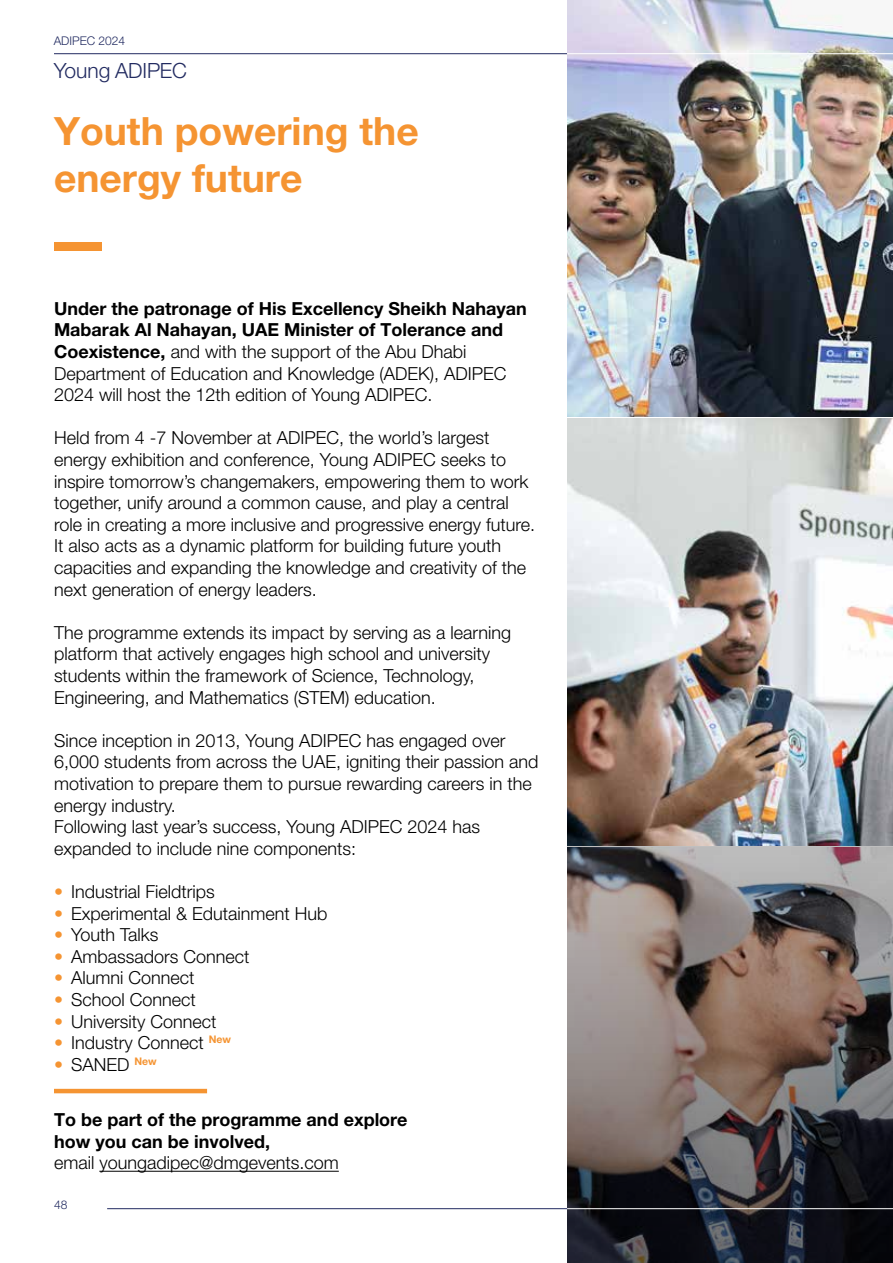
<style>
.page{position:relative;width:893px;height:1263px;background:#fff}
.page>*{position:absolute;margin:0;border:0;box-sizing:border-box;transform-origin:0 0}
.t1{font:700 39px/46.8px "Helvetica Neue LT Pro";color:#f59432}
.t2{font:300 21px "Helvetica Neue LT Pro";letter-spacing:-.005em;color:#222b61}
.t3{font:300 18px/21.6px "Helvetica Neue LT Pro";color:#000}
.t4{font:700 18px/21.6px "Helvetica Neue LT Pro";color:#000}
.t5{font:300 12px "Helvetica Neue LT Pro";color:#222b61}
.s1{font-weight:700}
.s2{color:#f59432}
</style>
<div class="page">
<img style="left:567px;top:416px;width:326px;height:847px">
<img style="left:567px;top:0;width:326px;height:416px">
<img style="left:567px;top:419px;width:326px;height:427px">
<div style="left:54px;top:243px;width:47px;height:8px;background:#f59432"></div>
<hr style="left:567px;top:1208px;width:326px;height:1px;background:#fff">
<hr style="left:99px;top:1171px;width:240px;height:1px;background:#000">
<hr style="left:54px;top:1089px;width:153px;height:4px;background:#f59432">
<hr style="left:54px;top:53px;width:513px;height:1px;background:#222b61">
<hr style="left:567px;top:53px;width:326px;height:1px;background:#fff">
<hr style="left:107px;top:1208px;width:460px;height:1px;background:#222b61">
<p class="t5" style="left:54px;top:33px;width:73px">ADIPEC 2024</p>
<p class="t2" style="left:54px;top:58px;width:135px">Young ADIPEC</p>
<h1 class="t1" style="left:54px;top:107px;width:366px">Youth powering the energy future</h1>
<p class="t3" style="left:54px;top:297px;width:474px"><span class="s1">Under the patronage of His Excellency Sheikh Nahayan Mabarak Al Nahayan, UAE Minister of Tolerance and Coexistence,</span> and with the support of the Abu Dhabi Department of Education and Knowledge (ADEK), ADIPEC 2024 will host the 12th edition of Young ADIPEC.</p>
<p class="t3" style="left:54px;top:427px;width:483px">Held from 4 -7 November at ADIPEC, the world’s largest energy exhibition and conference, Young ADIPEC seeks to inspire tomorrow’s changemakers, empowering them to work together, unify around a common cause, and play a central role in creating a more inclusive and progressive energy future.<br>It also acts as a dynamic platform for building future youth capacities and expanding the knowledge and creativity of the next generation of energy leaders.</p>
<p class="t3" style="left:54px;top:621px;width:459px">The programme extends its impact by serving as a learning platform that actively engages high school and university students within the framework of Science, Technology, Engineering, and Mathematics (STEM) education.</p>
<p class="t3" style="left:54px;top:729px;width:486px">Since inception in 2013, Young ADIPEC has engaged over 6,000 students from across the UAE, igniting their passion and motivation to prepare them to pursue rewarding careers in the energy industry.<br>Following last year’s success, Young ADIPEC 2024 has expanded to include nine components:</p>
<p class="t3" style="left:54px;top:880px;width:162px"><span class="s2">•</span> Industrial Fieldtrips</p>
<p class="t3" style="left:54px;top:902px;width:275px"><span class="s2">•</span> Experimental &amp; Edutainment Hub</p>
<p class="t3" style="left:54px;top:924px;width:106px"><span class="s2">•</span> Youth Talks</p>
<p class="t3" style="left:54px;top:945px;width:197px"><span class="s2">•</span> Ambassadors Connect</p>
<p class="t3" style="left:54px;top:967px;width:142px"><span class="s2">•</span> Alumni Connect</p>
<p class="t3" style="left:54px;top:988px;width:143px"><span class="s2">•</span> School Connect</p>
<p class="t3" style="left:54px;top:1010px;width:164px"><span class="s2">•</span> University Connect</p>
<p class="t3" style="left:54px;top:1032px;width:179px"><span class="s2">•</span> Industry Connect <sup>New</sup></p>
<p class="t3" style="left:54px;top:1053px;width:104px"><span class="s2">•</span> SANED <sup>New</sup></p>
<p class="t4" style="left:54px;top:1108px;width:355px">To be part of the programme and explore how you can be involved,</p>
<p class="t3" style="left:54px;top:1152px;width:286px">email youngadipec@dmgevents.com</p>
<p class="t5" style="left:54px;top:1197px;width:15px">48</p>
</div>
